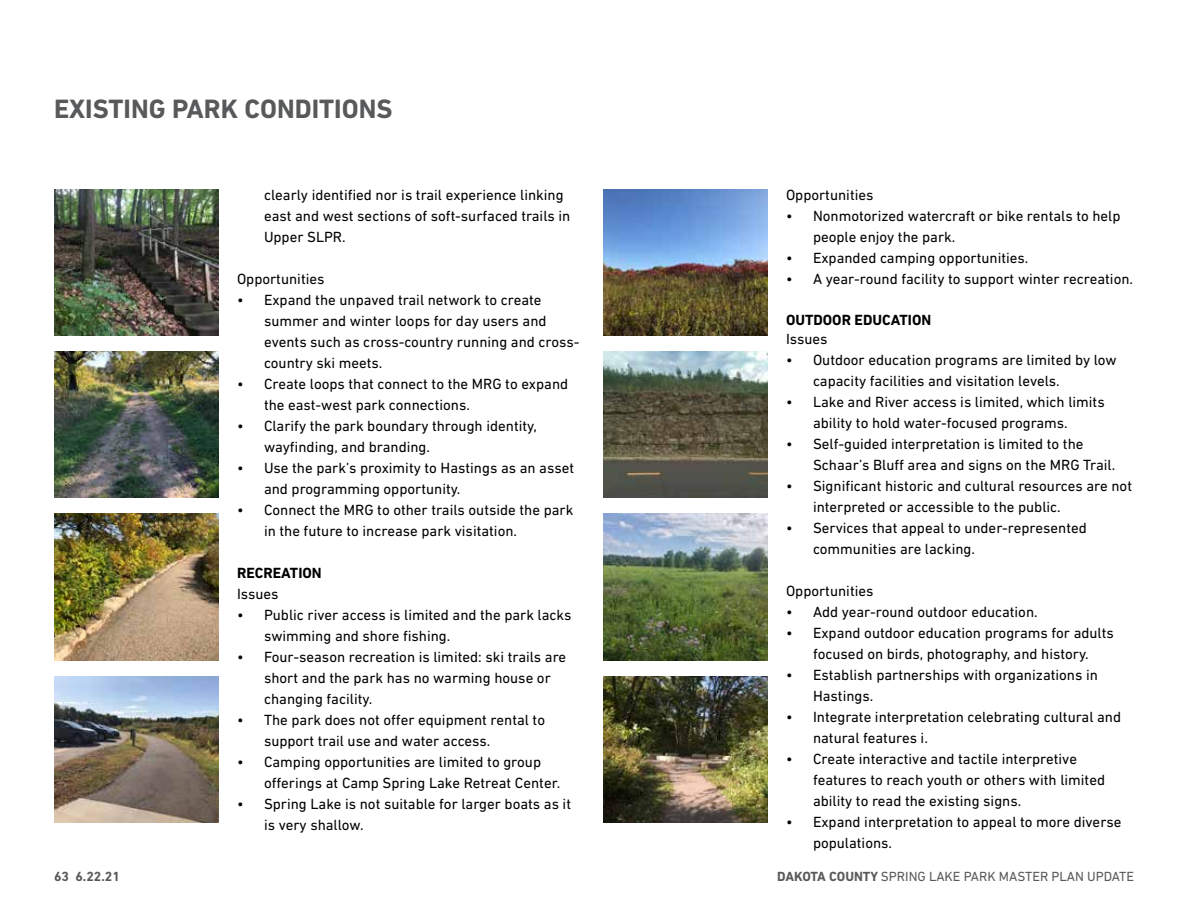
<style>
.page{position:relative;width:1188px;height:918px;background:#fff}
.page>*{position:absolute;margin:0;border:0;box-sizing:border-box;transform-origin:0 0}
.t1{font:700 27px "DIN Next LT Pro";color:#58595b}
.t2{font:15px/21px "DIN Next LT Pro";color:#000}
.t3{font:700 15px "DIN Next LT Pro";color:#000}
.t4{font:13.5px "DIN Next LT Pro";color:#58595b}
.t5{font:700 13.5px "DIN Next LT Pro";color:#58595b}
.s1{font-weight:700}
</style>
<div class="page">
<img style="left:603px;top:351px;width:165px;height:147px">
<img style="left:603px;top:514px;width:165px;height:146px">
<img style="left:603px;top:189px;width:165px;height:146px">
<img style="left:603px;top:676px;width:165px;height:147px">
<img style="left:54px;top:514px;width:165px;height:146px">
<img style="left:54px;top:676px;width:165px;height:147px">
<img style="left:54px;top:189px;width:165px;height:146px">
<img style="left:54px;top:351px;width:165px;height:147px">
<h1 class="t1" style="left:54px;top:93px;width:340px">EXISTING PARK CONDITIONS</h1>
<p class="t2" style="left:264px;top:184px;width:308px">clearly identified nor is trail experience linking east and west sections of soft-surfaced trails in<br>Upper SLPR.</p>
<p class="t2" style="left:237px;top:268px;width:89px">Opportunities</p>
<p class="t2" style="left:264px;top:289px;width:317px;text-indent:-27px">• Expand the unpaved trail network to create summer and winter loops for day users and events such as cross-country running and cross&shy;country ski meets.</p>
<p class="t2" style="left:264px;top:373px;width:306px;text-indent:-27px">• Create loops that connect to the MRG to expand the east-west park connections.</p>
<p class="t2" style="left:264px;top:415px;width:274px;text-indent:-27px">• Clarify the park boundary through identity, wayfinding, and branding.</p>
<p class="t2" style="left:264px;top:457px;width:312px;text-indent:-27px">• Use the park’s proximity to Hastings as an asset and programming opportunity.</p>
<p class="t2" style="left:264px;top:499px;width:311px;text-indent:-27px">• Connect the MRG to other trails outside the park in the future to increase park visitation.</p>
<p class="t3" style="left:237px;top:564px;width:86px">RECREATION</p>
<p class="t2" style="left:237px;top:583px;width:43px">Issues</p>
<p class="t2" style="left:264px;top:604px;width:309px;text-indent:-27px">• Public river access is limited and the park lacks swimming and shore fishing.</p>
<p class="t2" style="left:264px;top:646px;width:304px;text-indent:-27px">• Four-season recreation is limited: ski trails are short and the park has no warming house or changing facility.</p>
<p class="t2" style="left:264px;top:709px;width:283px;text-indent:-27px">• The park does not offer equipment rental to support trail use and water access.</p>
<p class="t2" style="left:264px;top:751px;width:298px;text-indent:-27px">• Camping opportunities are limited to group offerings at Camp Spring Lake Retreat Center.</p>
<p class="t2" style="left:264px;top:793px;width:309px;text-indent:-27px">• Spring Lake is not suitable for larger boats as it is very shallow.</p>
<p class="t2" style="left:786px;top:184px;width:89px">Opportunities</p>
<p class="t2" style="left:813px;top:205px;width:309px;text-indent:-27px">• Nonmotorized watercraft or bike rentals to help people enjoy the park.</p>
<p class="t2" style="left:786px;top:247px;width:244px">• Expanded camping opportunities.</p>
<p class="t2" style="left:786px;top:268px;width:349px">• A year-round facility to support winter recreation.</p>
<p class="t3" style="left:786px;top:311px;width:147px">OUTDOOR EDUCATION</p>
<p class="t2" style="left:786px;top:328px;width:43px">Issues</p>
<p class="t2" style="left:813px;top:349px;width:305px;text-indent:-27px">• Outdoor education programs are limited by low capacity facilities and visitation levels.</p>
<p class="t2" style="left:813px;top:391px;width:293px;text-indent:-27px">• Lake and River access is limited, which limits ability to hold water-focused programs.</p>
<p class="t2" style="left:813px;top:433px;width:304px;text-indent:-27px">• Self-guided interpretation is limited to the<br>Schaar’s Bluff area and signs on the MRG Trail.</p>
<p class="t2" style="left:813px;top:475px;width:321px;text-indent:-27px">• Significant historic and cultural resources are not interpreted or accessible to the public.</p>
<p class="t2" style="left:813px;top:517px;width:275px;text-indent:-27px">• Services that appeal to under-represented communities are lacking.</p>
<p class="t2" style="left:786px;top:580px;width:89px">Opportunities</p>
<p class="t2" style="left:786px;top:601px;width:253px">• Add year-round outdoor education.</p>
<p class="t2" style="left:786px;top:622px;width:329px;text-align:center">• Expand outdoor education programs for adults focused on birds, photography, and history.</p>
<p class="t2" style="left:813px;top:664px;width:286px;text-indent:-27px">• Establish partnerships with organizations in<br>Hastings.</p>
<p class="t2" style="left:813px;top:706px;width:310px;text-indent:-27px">• Integrate interpretation celebrating cultural and natural features i.</p>
<p class="t2" style="left:813px;top:748px;width:294px;text-indent:-27px">• Create interactive and tactile interpretive features to reach youth or others with limited ability to read the existing signs.</p>
<p class="t2" style="left:813px;top:811px;width:310px;text-indent:-27px">• Expand interpretation to appeal to more diverse populations.</p>
<p class="t5" style="left:54px;top:869px;width:67px">63 6.22.21</p>
<p class="t4" style="left:777px;top:869px;width:358px"><span class="s1">DAKOTA COUNTY</span> SPRING LAKE PARK MASTER PLAN UPDATE</p>
</div>
